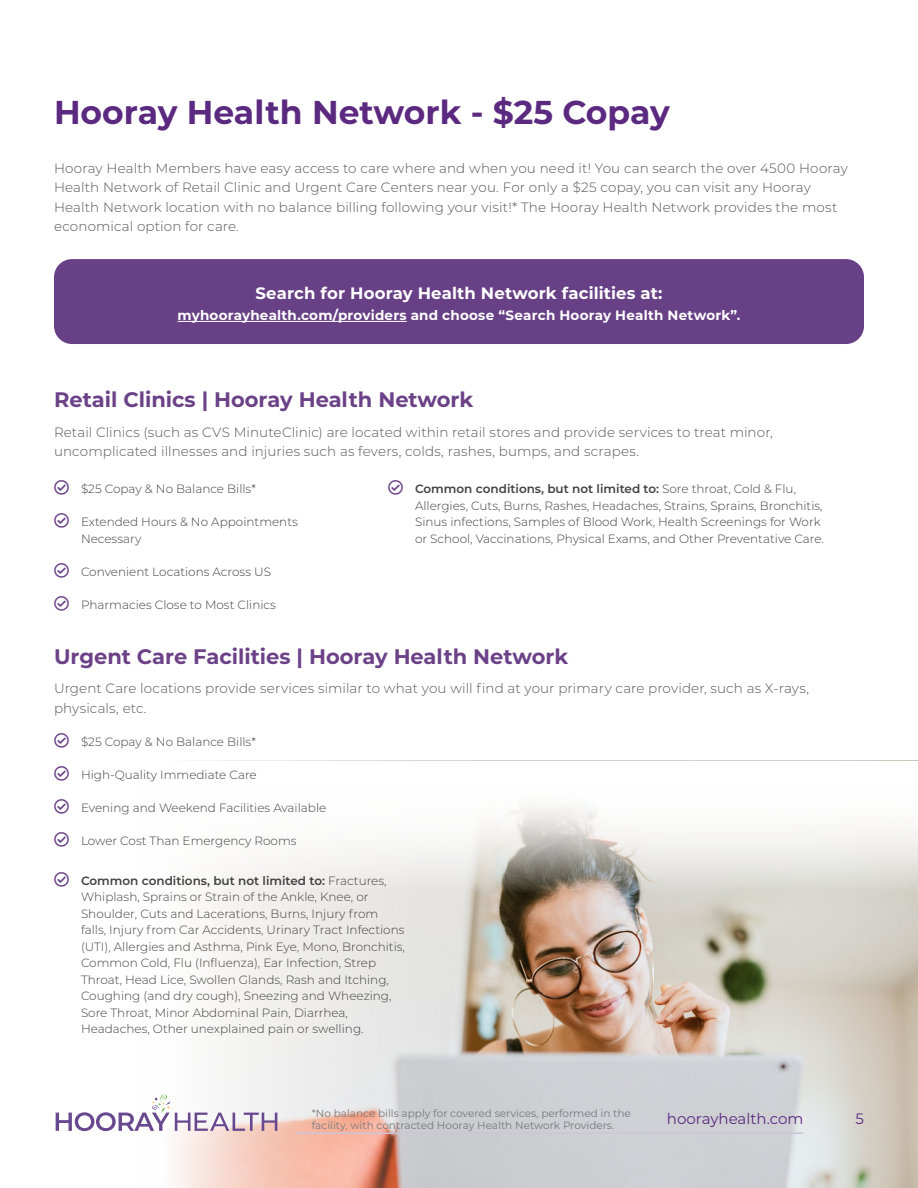
<style>
.page{position:relative;width:918px;height:1188px;background:#fff}
.page>*{position:absolute;margin:0;border:0;box-sizing:border-box;transform-origin:0 0}
.t1{font:700 33px "Montserrat";color:#5b2980}
.t2{font:700 21px "Montserrat";color:#6b4187}
.t3{font:700 16.5px "Montserrat";letter-spacing:.01em;color:#fff}
.t4{font:15px "Montserrat";color:#5b2980}
.t5{font:300 13.5px/19.5px "Montserrat";letter-spacing:.01em;color:#565659}
.t6{font:700 13.5px "Montserrat";letter-spacing:.015em;color:#fff}
.t7{font:300 12px/16.5px "Montserrat";color:#414142}
.t8{font:10.5px/12.6px "Montserrat";color:#77787b}
.s1{font-weight:600}
</style>
<div class="page">
<img style="left:163px;top:912px;width:755px;height:276px">
<svg style="left:56px;top:1095px;width:221px;height:36px"></svg>
<hr style="left:296px;top:1132px;width:507px;height:2px;background:#cec4da">
<svg style="left:213px;top:807px;width:705px;height:105px"></svg>
<div style="left:54px;top:259px;width:810px;height:85px;background:#684086;border-radius:18px"></div>
<hr style="left:178px;top:321px;width:229px;height:1px;background:#fff">
<h1 class="t1" style="left:54px;top:89px;width:617px">Hooray Health Network - $25 Copay</h1>
<p class="t5" style="left:54px;top:158px;width:795px">Hooray Health Members have easy access to care where and when you need it! You can search the over 4500 Hooray Health Network of Retail Clinic and Urgent Care Centers near you. For only a $25 copay, you can visit any Hooray Health Network location with no balance billing following your visit!* The Hooray Health Network provides the most economical option for care.</p>
<h3 class="t3" style="left:255px;top:281px;width:409px">Search for Hooray Health Network facilities at:</h3>
<p class="t6" style="left:178px;top:306px;width:564px">myhoorayhealth.com/providers and choose “Search Hooray Health Network”.</p>
<h2 class="t2" style="left:54px;top:385px;width:421px">Retail Clinics | Hooray Health Network</h2>
<p class="t5" style="left:54px;top:422px;width:720px">Retail Clinics (such as CVS MinuteClinic) are located within retail stores and provide services to treat minor, uncomplicated illnesses and injuries such as fevers, colds, rashes, bumps, and scrapes.</p>
<p class="t7" style="left:81px;top:481px;width:176px">$25 Copay &amp; No Balance Bills*</p>
<p class="t7" style="left:81px;top:514px;width:218px">Extended Hours &amp; No Appointments<br>Necessary</p>
<p class="t7" style="left:81px;top:563px;width:192px">Convenient Locations Across US</p>
<p class="t7" style="left:81px;top:596px;width:197px">Pharmacies Close to Most Clinics</p>
<p class="t7" style="left:415px;top:481px;width:410px"><span class="s1">Common conditions, but not limited to:</span> Sore throat, Cold &amp; Flu, Allergies, Cuts, Burns, Rashes, Headaches, Strains, Sprains, Bronchitis, Sinus infections, Samples of Blood Work, Health Screenings for Work or School, Vaccinations, Physical Exams, and Other Preventative Care.</p>
<h2 class="t2" style="left:54px;top:642px;width:516px">Urgent Care Facilities | Hooray Health Network</h2>
<p class="t5" style="left:54px;top:679px;width:757px">Urgent Care locations provide services similar to what you will find at your primary care provider, such as X-rays, physicals, etc.</p>
<p class="t7" style="left:81px;top:734px;width:176px">$25 Copay &amp; No Balance Bills*</p>
<p class="t7" style="left:81px;top:767px;width:177px">High-Quality Immediate Care</p>
<p class="t7" style="left:81px;top:800px;width:247px">Evening and Weekend Facilities Available</p>
<p class="t7" style="left:81px;top:833px;width:217px">Lower Cost Than Emergency Rooms</p>
<p class="t7" style="left:81px;top:872px;width:326px"><span class="s1">Common conditions, but not limited to:</span> Fractures, Whiplash, Sprains or Strain of the Ankle, Knee, or Shoulder, Cuts and Lacerations, Burns, Injury from falls, Injury from Car Accidents, Urinary Tract Infections (UTI), Allergies and Asthma, Pink Eye, Mono, Bronchitis, Common Cold, Flu (Influenza), Ear Infection, Strep Throat, Head Lice, Swollen Glands, Rash and Itching, Coughing (and dry cough), Sneezing and Wheezing, Sore Throat, Minor Abdominal Pain, Diarrhea, Headaches, Other unexplained pain or swelling.</p>
<p class="t8" style="left:312px;top:1106px;width:321px">*No balance bills apply for covered services, performed in the facility, with contracted Hooray Health Network Providers.</p>
<p class="t4" style="left:667px;top:1108px;width:138px">hoorayhealth.com</p>
<p class="t4" style="left:856px;top:1108px;width:10px">5</p>
</div>
